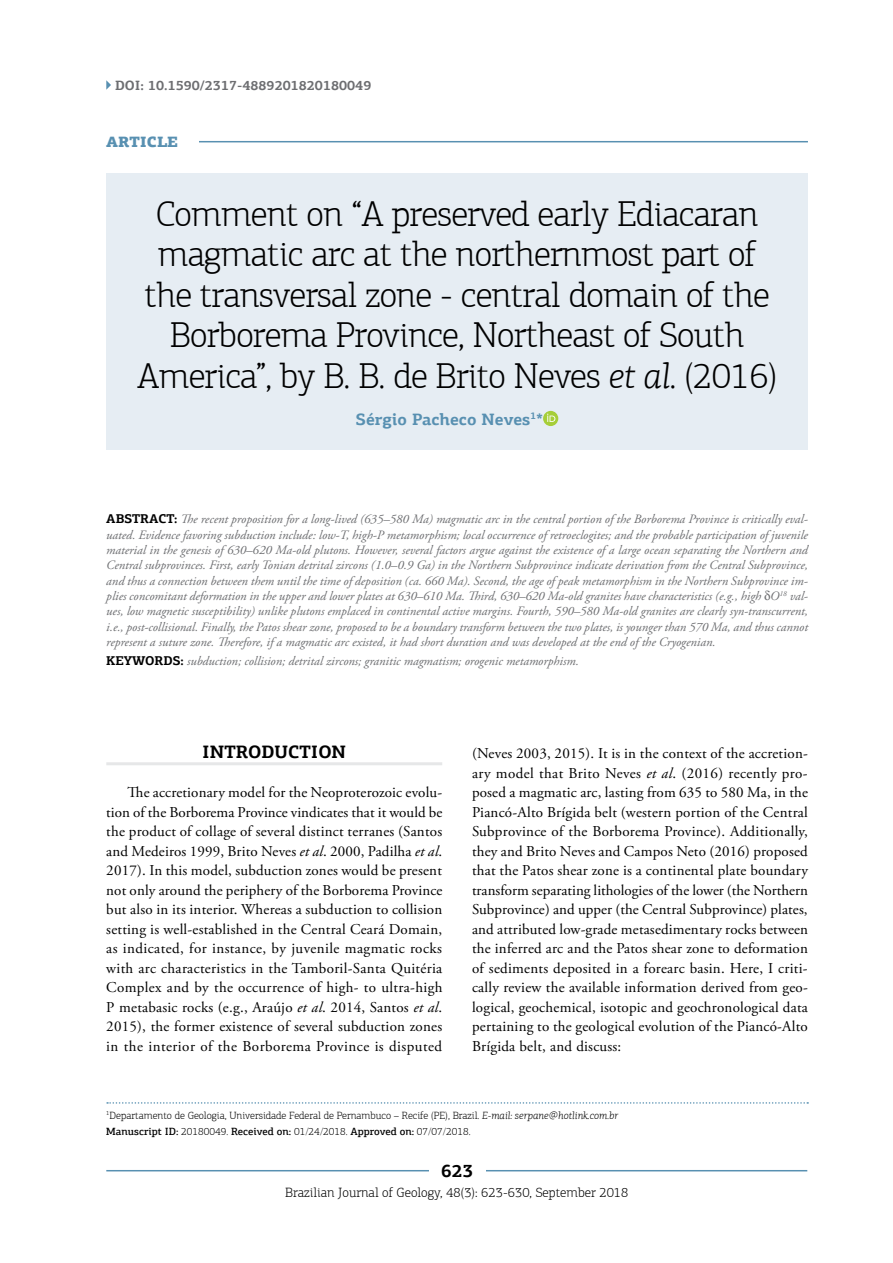
<style>
.page{position:relative;width:893px;height:1263px;background:#fff}
.page>*{position:absolute;margin:0;border:0;box-sizing:border-box;transform-origin:0 0}
.t1{font:300 36px/40.5px "PF Agora Slab Pro";letter-spacing:-.02em;color:#000;text-align:center}
.t2{font:700 18px "PF Agora Slab Pro";color:#000}
.t3{font:700 16.5px "PF Agora Slab Pro";color:#5890b1}
.t4{font:15px/19.5px "Adobe Garamond Pro";letter-spacing:.015em;color:#000;text-align:justify}
.t5{font:900 15px "PF Agora Slab Pro";color:#5890b1}
.t6{font:300 13.5px "PF Agora Slab Pro";color:#000}
.t7{font:700 13.5px "PF Agora Slab Pro";color:#6d6e71}
.t8{font:italic 12.75px/15.3px "Adobe Garamond Pro";color:#6d6e71;text-align:justify}
.t9{font:300 10.5px/16.8px "PF Agora Slab Pro";color:#000}
.s1{font-style:italic}
.s2{font-family:"PF Agora Slab Pro";font-weight:700;font-style:normal;color:#000}
.s3{font-weight:500}
</style>
<div class="page">
<svg style="left:107px;top:1102px;width:701px;height:2px"></svg>
<div style="left:106px;top:173px;width:702px;height:277px;background:#e6edf3"></div>
<div style="left:543px;top:411px;width:15px;height:15px;background:#a6ce39;border-radius:50%"></div>
<svg style="left:547px;top:414px;width:8px;height:8px"></svg>
<svg style="left:106px;top:80px;width:5px;height:10px"></svg>
<hr style="left:106px;top:141px;width:702px;height:1px;background:#5890b1">
<div style="left:106px;top:128px;width:93px;height:28px;background:#fff"></div>
<hr style="left:106px;top:762px;width:336px;height:3px;background:#e6e7e8">
<hr style="left:106px;top:1170px;width:701px;height:1px;background:#5890b1">
<div style="left:429px;top:1163px;width:56px;height:15px;background:#fff"></div>
<p class="t7" style="left:115px;top:77px;width:258px">DOI: 10.1590/2317-4889201820180049</p>
<p class="t5" style="left:106px;top:132px;width:73px">ARTICLE</p>
<h1 class="t1" style="left:137px;top:193px;width:642px">Comment on “A preserved early Ediacaran magmatic arc at the northernmost part of the transversal zone - central domain of the Borborema Province, Northeast of South America”, by B. B. de Brito Neves <span class="s1">et al</span>. (2016)</h1>
<p class="t3" style="left:356px;top:408px;width:189px">Sérgio Pacheco Neves<sup>1</sup>*</p>
<p class="t8" style="left:106px;top:512px;width:703px"><span class="s2">ABSTRACT:</span> The recent proposition for a long-lived (635–580 Ma) magmatic arc in the central portion of the Borborema Province is critically eval&shy;uated. Evidence favoring subduction include: low-T, high-P metamorphism; local occurrence of retroeclogites; and the probable participation of juvenile material in the genesis of 630–620 Ma-old plutons. However, several factors argue against the existence of a large ocean separating the Northern and Central subprovinces. First, early Tonian detrital zircons (1.0–0.9 Ga) in the Northern Subprovince indicate derivation from the Central Subprovince, and thus a connection between them until the time of deposition (ca. 660 Ma). Second, the age of peak metamorphism in the Northern Subprovince im&shy;plies concomitant deformation in the upper and lower plates at 630–610 Ma. Third, 630–620 Ma-old granites have characteristics (e.g., high O<sup>18</sup> val&shy;ues, low magnetic susceptibility) unlike plutons emplaced in continental active margins. Fourth, 590–580 Ma-old granites are clearly syn-transcurrent, i.e., post-collisional. Finally, the Patos shear zone, proposed to be a boundary transform between the two plates, is younger than 570 Ma, and thus cannot represent a suture zone. Therefore, if a magmatic arc existed, it had short duration and was developed at the end of the Cryogenian.</p>
<p class="t8" style="left:106px;top:654px;width:474px"><span class="s2">KEYWORDS:</span> subduction; collision; detrital zircons; granitic magmatism; orogenic metamorphism.</p>
<p class="t2" style="left:202px;top:740px;width:146px">INTRODUCTION</p>
<p class="t4" style="left:106px;top:783px;width:338px;text-indent:21px">The accretionary model for the Neoproterozoic evolu&shy;tion of the Borborema Province vindicates that it would be the product of collage of several distinct terranes (Santos and Medeiros 1999, Brito Neves <span class="s1">et al</span>. 2000, Padilha <span class="s1">et al</span>.<br>2017). In this model, subduction zones would be present not only around the periphery of the Borborema Province but also in its interior. Whereas a subduction to collision setting is well-established in the Central Ceará Domain, as indicated, for instance, by juvenile magmatic rocks with arc characteristics in the Tamboril-Santa Quitéria Complex and by the occurrence of high- to ultra-high P metabasic rocks (e.g., Araújo <span class="s1">et al</span>. 2014, Santos <span class="s1">et al</span>.<br>2015), the former existence of several subduction zones in the interior of the Borborema Province is disputed</p>
<p class="t4" style="left:472px;top:744px;width:338px">(Neves 2003, 2015). It is in the context of the accretion&shy;ary model that Brito Neves <span class="s1">et al</span>. (2016) recently pro&shy;posed a magmatic arc, lasting from 635 to 580 Ma, in the Piancó-Alto Brígida belt (western portion of the Central Subprovince of the Borborema Province). Additionally, they and Brito Neves and Campos Neto (2016) proposed that the Patos shear zone is a continental plate boundary transform separating lithologies of the lower (the Northern Subprovince) and upper (the Central Subprovince) plates, and attributed low-grade metasedimentary rocks between the inferred arc and the Patos shear zone to deformation of sediments deposited in a forearc basin. Here, I criti&shy;cally review the available information derived from geo&shy;logical, geochemical, isotopic and geochronological data pertaining to the geological evolution of the Piancó-Alto Brígida belt, and discuss:</p>
<p class="t9" style="left:106px;top:1107px;width:514px"><sup>1</sup>Departamento de Geologia, Universidade Federal de Pernambuco – Recife (PE), Brazil. <span class="s1">E-mail: serpane@hotlink.com.br<br></span><span class="s3">Manuscript ID:</span> 20180049. <span class="s3">Received on:</span> 01/24/2018. <span class="s3">Approved on:</span> 07/07/2018.</p>
<p class="t2" style="left:441px;top:1160px;width:34px">623</p>
<p class="t6" style="left:285px;top:1184px;width:345px">Brazilian Journal of Geology, 48(3): 623-630, September 2018</p>
</div>
